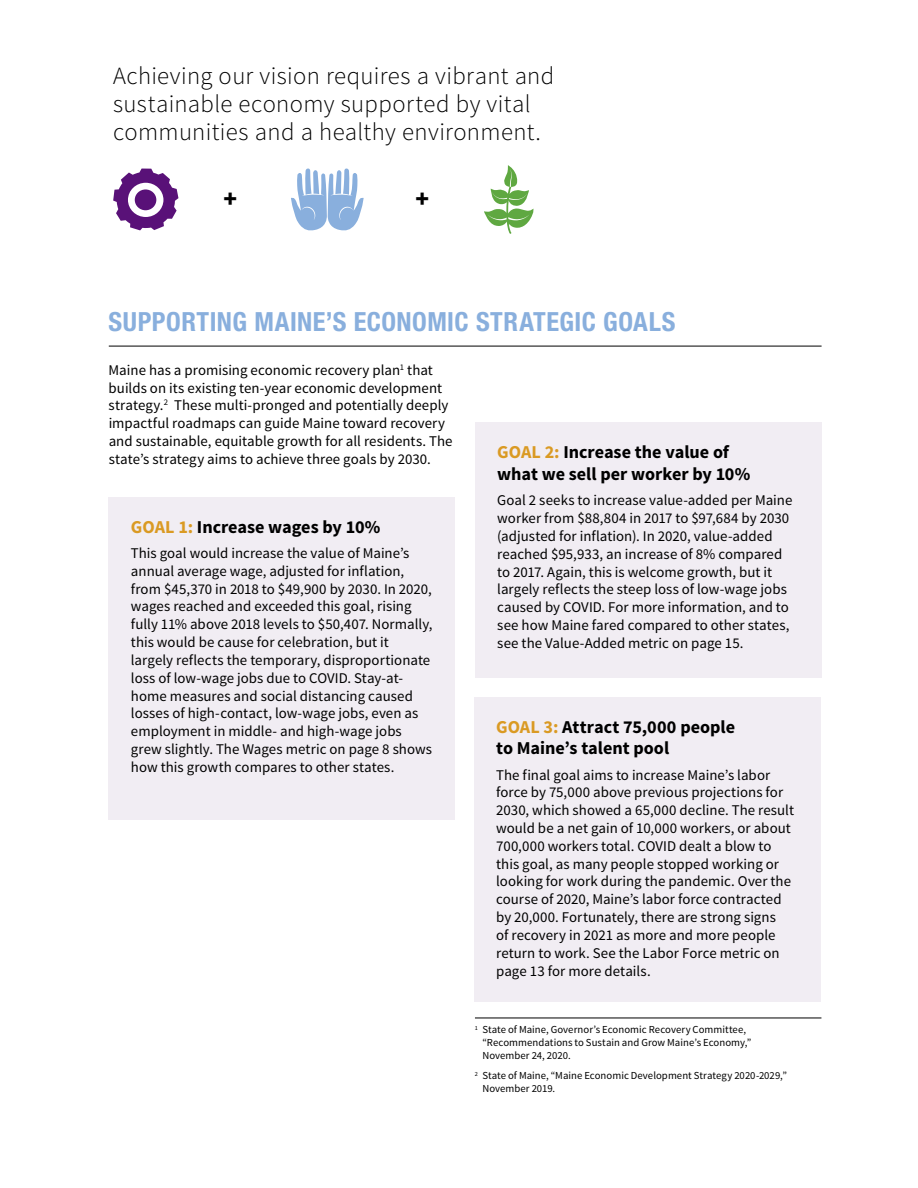
<style>
.page{position:relative;width:918px;height:1188px;background:#fff}
.page>*{position:absolute;margin:0;border:0;box-sizing:border-box;transform-origin:0 0}
.t1{font:700 condensed 26.4px "Helvetica Neue";letter-spacing:.02em;color:#89afdd}
.t2{font:900 25.2px "Source Sans Pro";color:#000}
.t3{font:300 24.75px/28px "Source Sans Pro";letter-spacing:.015em;color:#000}
.t4{font:700 18.15px/21.8px "Source Sans Pro";color:#000}
.t5{font:14.85px/17.9px "Source Sans Pro";letter-spacing:.005em;color:#000}
.t6{font:10.8px/12.9px "Source Sans Pro";letter-spacing:.005em;color:#000}
.s1{color:#da9a23}
</style>
<div class="page">
<svg style="left:113px;top:169px;width:65px;height:61px"></svg>
<svg style="left:291px;top:168px;width:73px;height:63px"></svg>
<svg style="left:484px;top:165px;width:50px;height:69px"></svg>
<hr style="left:475px;top:1018px;width:346px;height:1px;background:#000">
<div style="left:109px;top:497px;width:346px;height:323px;background:#f1edf3"></div>
<div style="left:475px;top:422px;width:347px;height:256px;background:#f1edf3"></div>
<div style="left:474px;top:697px;width:346px;height:305px;background:#f1edf3"></div>
<hr style="left:109px;top:346px;width:713px;height:1px;background:#000">
<h3 class="t3" style="left:113px;top:61px;width:443px">Achieving our vision requires a vibrant and sustainable economy supported by vital communities and a healthy environment.</h3>
<h2 class="t2" style="left:224px;top:182px;width:15px">+</h2>
<h2 class="t2" style="left:415px;top:182px;width:15px">+</h2>
<h1 class="t1" style="left:109px;top:306px;width:568px">SUPPORTING MAINE’S ECONOMIC STRATEGIC GOALS</h1>
<p class="t5" style="left:109px;top:361px;width:346px">Maine has a promising economic recovery plan<sup>1</sup> that builds on its existing ten-year economic development strategy.<sup>2</sup> These multi-pronged and potentially deeply impactful roadmaps can guide Maine toward recovery and sustainable, equitable growth for all residents. The state’s strategy aims to achieve three goals by 2030.</p>
<p class="t4" style="left:131px;top:517px;width:251px"><span class="s1">GOAL 1:</span> Increase wages by 10%</p>
<p class="t5" style="left:131px;top:544px;width:303px">This goal would increase the value of Maine’s annual average wage, adjusted for inflation, from $45,370 in 2018 to $49,900 by 2030. In 2020, wages reached and exceeded this goal, rising fully 11% above 2018 levels to $50,407. Normally, this would be cause for celebration, but it largely reflects the temporary, disproportionate loss of low-wage jobs due to COVID. Stay-at&shy;home measures and social distancing caused losses of high-contact, low-wage jobs, even as employment in middle- and high-wage jobs grew slightly. The Wages metric on page 8 shows how this growth compares to other states.</p>
<p class="t4" style="left:497px;top:442px;width:255px"><span class="s1">GOAL 2:</span> Increase the value of what we sell per worker by 10%</p>
<p class="t5" style="left:497px;top:492px;width:297px">Goal 2 seeks to increase value-added per Maine worker from $88,804 in 2017 to $97,684 by 2030 (adjusted for inflation). In 2020, value-added reached $95,933, an increase of 8% compared to 2017. Again, this is welcome growth, but it largely reflects the steep loss of low-wage jobs caused by COVID. For more information, and to see how Maine fared compared to other states, see the Value-Added metric on page 15.</p>
<p class="t4" style="left:496px;top:716px;width:241px"><span class="s1">GOAL 3:</span> Attract 75,000 people to Maine’s talent pool</p>
<p class="t5" style="left:496px;top:766px;width:299px">The final goal aims to increase Maine’s labor force by 75,000 above previous projections for 2030, which showed a 65,000 decline. The result would be a net gain of 10,000 workers, or about 700,000 workers total. COVID dealt a blow to this goal, as many people stopped working or looking for work during the pandemic. Over the course of 2020, Maine’s labor force contracted by 20,000. Fortunately, there are strong signs<br>of recovery in 2021 as more and more people return to work. See the Labor Force metric on page 13 for more details.</p>
<p class="t6" style="left:482px;top:1023px;width:271px;text-indent:-7px"><sup>1</sup> State of Maine, Governor’s Economic Recovery Committee, “Recommendations to Sustain and Grow Maine’s Economy,”<br>November 24, 2020.</p>
<p class="t6" style="left:482px;top:1069px;width:306px;text-indent:-7px"><sup>2</sup> State of Maine, “Maine Economic Development Strategy 2020-2029,”<br>November 2019.</p>
</div>
